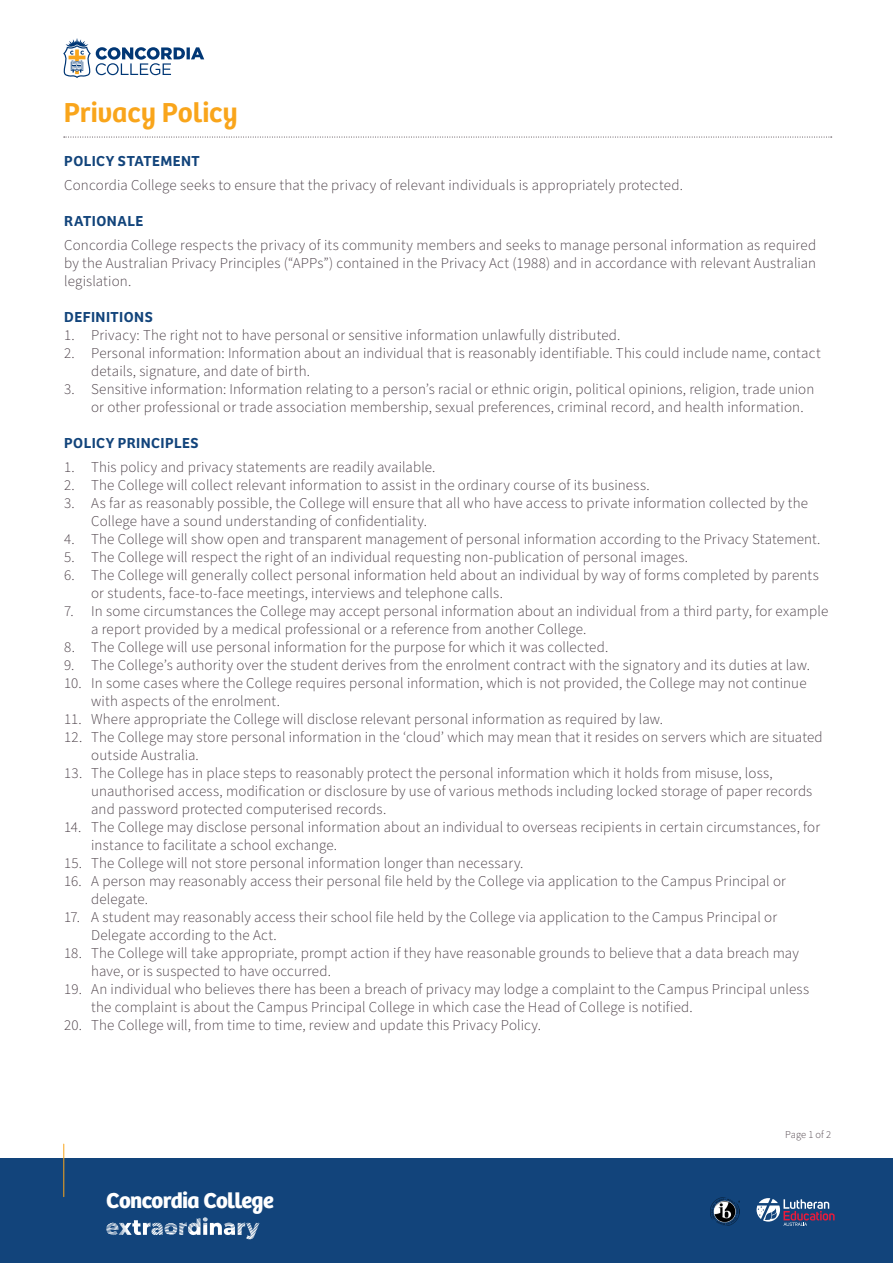
<style>
.page{position:relative;width:893px;height:1263px;background:#fff}
.page>*{position:absolute;margin:0;border:0;box-sizing:border-box;transform-origin:0 0}
.t1{font:600 28.5px "Bree";letter-spacing:-.005em;color:#f9a51b}
.t2{font:700 22.5px "Bree";letter-spacing:-.025em;color:#fff}
.t3{font:300 15px/18px "Source Sans Pro";letter-spacing:.01em;color:#483c44}
.t4{font:600 15px "Bree";letter-spacing:.03em;color:#12447b}
.Body{font:300 10.5px "Source Sans Pro";letter-spacing:.01em;color:#483c44}
</style>
<div class="page">
<div style="left:0;top:1158px;width:893px;height:105px;background:#12447b"></div>
<hr style="left:63px;top:1144px;width:1px;height:53px;background:#f9a51b">
<svg style="left:63px;top:38px;width:141px;height:40px"></svg>
<svg style="left:756px;top:1198px;width:79px;height:28px"></svg>
<img style="left:711px;top:1197px;width:28px;height:28px">
<svg style="left:106px;top:1217px;width:153px;height:22px"></svg>
<svg style="left:64px;top:137px;width:768px;height:1px"></svg>
<p class="t1" style="left:64px;top:90px;width:176px">Privacy Policy</p>
<p class="t4" style="left:64px;top:149px;width:137px">POLICY STATEMENT</p>
<p class="t3" style="left:64px;top:176px;width:620px">Concordia College seeks to ensure that the privacy of relevant individuals is appropriately protected.</p>
<p class="t4" style="left:64px;top:209px;width:80px">RATIONALE</p>
<p class="t3" style="left:64px;top:236px;width:753px;text-align:justify">Concordia College respects the privacy of its community members and seeks to manage personal information as required by the Australian Privacy Principles (“APPs”) contained in the Privacy Act (1988) and in accordance with relevant Australian legislation.</p>
<p class="t4" style="left:64px;top:305px;width:90px">DEFINITIONS</p>
<p class="t3" style="left:64px;top:326px;width:558px">1. Privacy: The right not to have personal or sensitive information unlawfully distributed.</p>
<p class="t3" style="left:91px;top:344px;width:731px;text-indent:-27px">2. Personal information: Information about an individual that is reasonably identifiable. This could include name, contact details, signature, and date of birth.</p>
<p class="t3" style="left:91px;top:380px;width:725px;text-indent:-27px">3. Sensitive information: Information relating to a person’s racial or ethnic origin, political opinions, religion, trade union or other professional or trade association membership, sexual preferences, criminal record, and health information.</p>
<p class="t4" style="left:64px;top:431px;width:136px">POLICY PRINCIPLES</p>
<p class="t3" style="left:64px;top:458px;width:373px">1. This policy and privacy statements are readily available.</p>
<p class="t3" style="left:64px;top:476px;width:587px">2. The College will collect relevant information to assist in the ordinary course of its business.</p>
<p class="t3" style="left:91px;top:494px;width:718px;text-indent:-27px">3. As far as reasonably possible, the College will ensure that all who have access to private information collected by the<br>College have a sound understanding of confidentiality.</p>
<p class="t3" style="left:64px;top:530px;width:758px">4. The College will show open and transparent management of personal information according to the Privacy Statement.</p>
<p class="t3" style="left:64px;top:548px;width:625px">5. The College will respect the right of an individual requesting non-publication of personal images.</p>
<p class="t3" style="left:91px;top:566px;width:729px;text-indent:-27px">6. The College will generally collect personal information held about an individual by way of forms completed by parents or students, face-to-face meetings, interviews and telephone calls.</p>
<p class="t3" style="left:91px;top:602px;width:739px;text-indent:-27px">7. In some circumstances the College may accept personal information about an individual from a third party, for example a report provided by a medical professional or a reference from another College.</p>
<p class="t3" style="left:64px;top:638px;width:546px">8. The College will use personal information for the purpose for which it was collected.</p>
<p class="t3" style="left:64px;top:656px;width:747px">9. The College’s authority over the student derives from the enrolment contract with the signatory and its duties at law.</p>
<p class="t3" style="left:91px;top:674px;width:717px;text-indent:-27px">10. In some cases where the College requires personal information, which is not provided, the College may not continue with aspects of the enrolment.</p>
<p class="t3" style="left:64px;top:710px;width:600px">11. Where appropriate the College will disclose relevant personal information as required by law.</p>
<p class="t3" style="left:91px;top:728px;width:733px;text-indent:-27px">12. The College may store personal information in the ‘cloud’ which may mean that it resides on servers which are situated outside Australia.</p>
<p class="t3" style="left:91px;top:764px;width:723px;text-indent:-27px">13. The College has in place steps to reasonably protect the personal information which it holds from misuse, loss, unauthorised access, modification or disclosure by use of various methods including locked storage of paper records and password protected computerised records.</p>
<p class="t3" style="left:91px;top:818px;width:730px;text-indent:-27px">14. The College may disclose personal information about an individual to overseas recipients in certain circumstances, for instance to facilitate a school exchange.</p>
<p class="t3" style="left:64px;top:854px;width:461px">15. The College will not store personal information longer than necessary.</p>
<p class="t3" style="left:91px;top:872px;width:696px;text-indent:-27px">16. A person may reasonably access their personal file held by the College via application to the Campus Principal or delegate.</p>
<p class="t3" style="left:91px;top:908px;width:687px;text-indent:-27px">17. A student may reasonably access their school file held by the College via application to the Campus Principal or<br>Delegate according to the Act.</p>
<p class="t3" style="left:91px;top:944px;width:709px;text-indent:-27px">18. The College will take appropriate, prompt action if they have reasonable grounds to believe that a data breach may have, or is suspected to have occurred.</p>
<p class="t3" style="left:91px;top:980px;width:719px;text-indent:-27px">19. An individual who believes there has been a breach of privacy may lodge a complaint to the Campus Principal unless the complaint is about the Campus Principal College in which case the Head of College is notified.</p>
<p class="t3" style="left:64px;top:1016px;width:478px">20. The College will, from time to time, review and update this Privacy Policy.</p>
<h2 class="t2" style="left:106px;top:1187px;width:169px">Concordia College</h2>
<p class="Body" style="left:785px;top:1128px;width:48px">Page 1 of 2</p>
</div>
